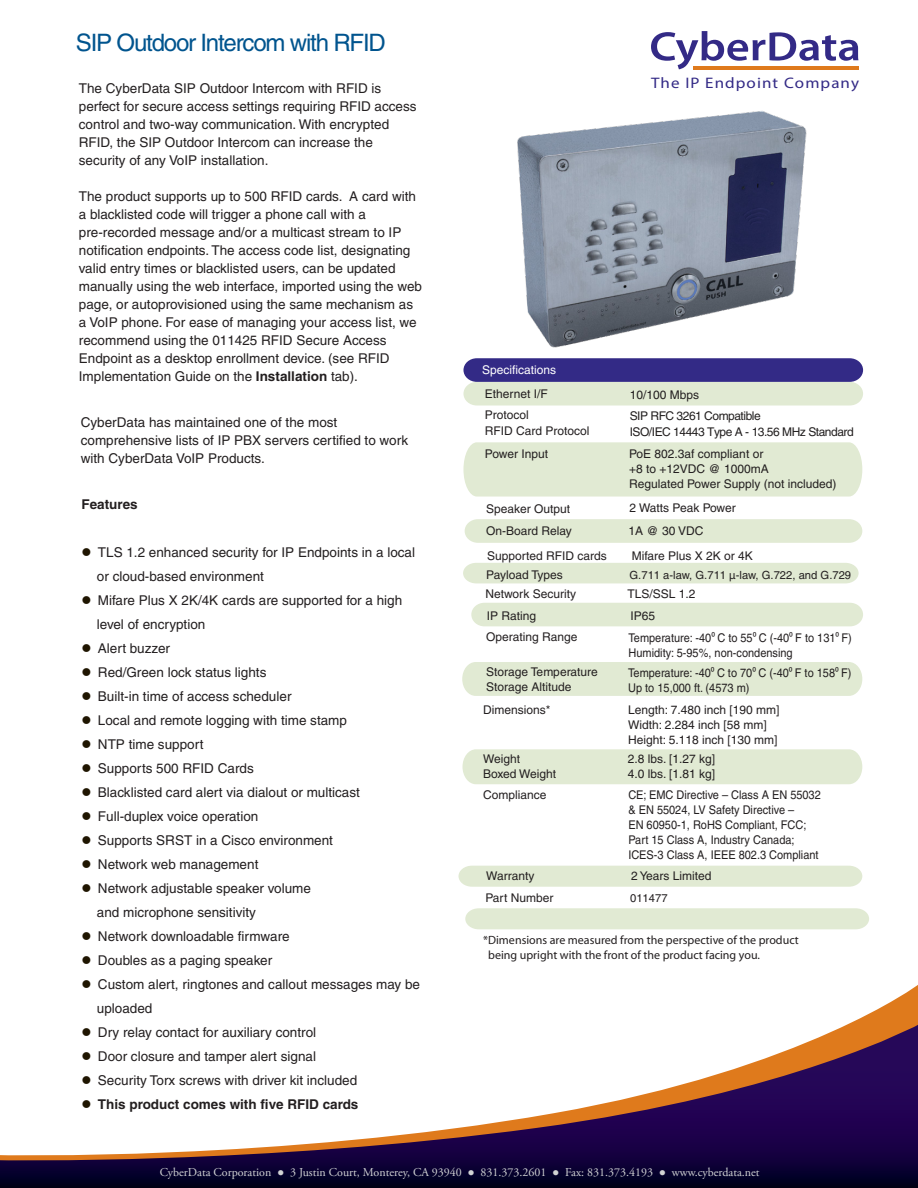
<style>
.page{position:relative;width:918px;height:1188px;background:#fff}
.page>*{position:absolute;margin:0;border:0;box-sizing:border-box;transform-origin:0 0}
.t1{font:24px "Helvetica";letter-spacing:-.05em;color:#00548e}
.t2{font:15.3px "Myriad Pro";letter-spacing:.065em;color:#332a86;scale:1.11 1}
.t3{font:13.5px/18px "Helvetica";color:#231f20}
.t4{font:700 13.5px "Helvetica";color:#231f20}
.t5{font:12px/15px "Helvetica";color:#231f20}
.t6{font:12px/15px "Helvetica";color:#231f20;scale:.91 1}
.t7{font:12px "Adobe Garamond Pro";color:#d1d3d4}
.t8{font:12px/14.4px "Myriad";color:#231f20}
.t9{font:12px "Helvetica";letter-spacing:-.04em;color:#221f1f}
.t10{font:12px "Helvetica";color:#fff}
.t11{font:11.25px "Helvetica";color:#231f20}
.s1{font-weight:700}
.s2{color:#1f1500}
.s3{font-family:"Myriad Pro"}
</style>
<div class="page">
<img style="left:517px;top:111px;width:290px;height:237px">
<div style="left:471px;top:603px;width:392px;height:23px;background:#e1ead3"></div>
<div style="left:462px;top:662px;width:400px;height:34px;background:#e1ead3"></div>
<div style="left:463px;top:563px;width:396px;height:20px;background:#e1ead3"></div>
<svg style="left:651px;top:31px;width:207px;height:38px"></svg>
<hr style="left:693px;top:67px;width:165px;height:3px;background:#df7a1c">
<svg style="left:846px;top:985px;width:72px;height:40px"></svg>
<svg style="left:0;top:1025px;width:918px;height:163px"></svg>
<div style="left:459px;top:866px;width:403px;height:21px;background:#e1ead3"></div>
<div style="left:463px;top:749px;width:399px;height:35px;background:#e1ead3"></div>
<div style="left:463px;top:442px;width:399px;height:55px;background:#e1ead3"></div>
<svg style="left:463px;top:358px;width:400px;height:48px;background:#8d8daf"></svg>
<div style="left:465px;top:519px;width:397px;height:24px;background:#e1ead3"></div>
<div style="left:465px;top:908px;width:404px;height:21px;background:#e1ead3"></div>
<h1 class="t1" style="left:76px;top:29px;width:312px">SIP Outdoor Intercom with RFID</h1>
<p class="t3" style="left:79px;top:79px;width:339px">The CyberData SIP Outdoor Intercom with RFID is perfect for secure access settings requiring RFID access control and two-way communication. With encrypted RFID, the SIP Outdoor Intercom can increase the security of any VoIP installation.</p>
<p class="t3" style="left:79px;top:187px;width:345px">The product supports up to 500 RFID cards. A card with a blacklisted code will trigger a phone call with a pre-recorded message and/or a multicast stream to IP notification endpoints. The access code list, designating valid entry times or blacklisted users, can be updated manually using the web interface, imported using the web page, or autoprovisioned using the same mechanism as a VoIP phone. For ease of managing your access list, we recommend using the 011425 RFID Secure Access Endpoint as a desktop enrollment device. (see RFID Implementation Guide on the <span class="s1">Installation</span> tab).</p>
<p class="t3" style="left:81px;top:413px;width:329px">CyberData has maintained one of the most comprehensive lists of IP PBX servers certified to work with CyberData VoIP Products.</p>
<p class="t4" style="left:81px;top:496px;width:58px">Features</p>
<p class="t3" style="left:97px;top:540px;width:320px;line-height:24px;text-indent:-15px"><span class="s2">●</span> TLS 1.2 enhanced security for IP Endpoints in a local or cloud-based environment</p>
<p class="t3" style="left:97px;top:588px;width:307px;line-height:24px;text-indent:-15px"><span class="s2">●</span> Mifare Plus X 2K/4K cards are supported for a high level of encryption</p>
<p class="t3" style="left:81px;top:639px;width:90px"><span class="s2">●</span> Alert buzzer</p>
<p class="t3" style="left:81px;top:663px;width:187px"><span class="s2">●</span> Red/Green lock status lights</p>
<p class="t3" style="left:81px;top:687px;width:212px"><span class="s2">●</span> Built-in time of access scheduler</p>
<p class="t3" style="left:81px;top:711px;width:267px"><span class="s2">●</span> Local and remote logging with time stamp</p>
<p class="t3" style="left:81px;top:735px;width:124px"><span class="s2">●</span> NTP time support</p>
<p class="t3" style="left:81px;top:759px;width:174px"><span class="s2">●</span> Supports 500 RFID Cards</p>
<p class="t3" style="left:81px;top:783px;width:280px"><span class="s2">●</span> Blacklisted card alert via dialout or multicast</p>
<p class="t3" style="left:81px;top:807px;width:178px"><span class="s2">●</span> Full-duplex voice operation</p>
<p class="t3" style="left:81px;top:831px;width:253px"><span class="s2">●</span> Supports SRST in a Cisco environment</p>
<p class="t3" style="left:81px;top:855px;width:178px"><span class="s2">●</span> Network web management</p>
<p class="t3" style="left:97px;top:876px;width:216px;line-height:24px;text-indent:-15px"><span class="s2">●</span> Network adjustable speaker volume and microphone sensitivity</p>
<p class="t3" style="left:81px;top:928px;width:210px"><span class="s2">●</span> Network downloadable firmware</p>
<p class="t3" style="left:81px;top:952px;width:192px"><span class="s2">●</span> Doubles as a paging speaker</p>
<p class="t3" style="left:97px;top:973px;width:325px;line-height:24px;text-indent:-15px"><span class="s2">●</span> Custom alert, ringtones and callout messages may be uploaded</p>
<p class="t3" style="left:81px;top:1024px;width:236px"><span class="s2">●</span> Dry relay contact for auxiliary control</p>
<p class="t3" style="left:81px;top:1048px;width:236px"><span class="s2">●</span> Door closure and tamper alert signal</p>
<p class="t3" style="left:81px;top:1072px;width:277px"><span class="s2">●</span> Security Torx screws with driver kit included</p>
<p class="t4" style="left:81px;top:1096px;width:279px"><span class="s2">●</span> This product comes with five RFID cards</p>
<p class="t2" style="left:651px;top:73px;width:189px">The IP Endpoint Company</p>
<p class="t10" style="left:482px;top:363px;width:76px">Specifications</p>
<p class="t5" style="left:485px;top:386px;width:64px">Ethernet I/F</p>
<p class="t5" style="left:630px;top:387px;width:71px">10/100 Mbps</p>
<p class="t5" style="left:485px;top:408px;width:46px">Protocol</p>
<p class="t9" style="left:630px;top:409px;width:133px">SIP RFC 3261 Compatible</p>
<p class="t5" style="left:485px;top:424px;width:106px">RFID Card Protocol</p>
<p class="t9" style="left:630px;top:424px;width:226px">ISO/IEC 14443 Type A - 13.56 MHz Standard</p>
<p class="t5" style="left:485px;top:446px;width:65px">Power Input</p>
<p class="t5" style="left:629px;top:446px;width:209px">PoE 802.3af compliant or<br>+8 to +12VDC @ 1000mA<br>Regulated Power Supply (not included)</p>
<p class="t5" style="left:486px;top:502px;width:85px">Speaker Output</p>
<p class="t5" style="left:630px;top:500px;width:108px">2 Watts Peak Power</p>
<p class="t5" style="left:486px;top:524px;width:87px">On-Board Relay</p>
<p class="t5" style="left:629px;top:524px;width:76px">1A @ 30 VDC</p>
<p class="t5" style="left:487px;top:548px;width:121px">Supported RFID cards</p>
<p class="t5" style="left:632px;top:548px;width:123px">Mifare Plus X 2K or 4K</p>
<p class="t5" style="left:486px;top:568px;width:78px">Payload Types</p>
<p class="t11" style="left:630px;top:569px;width:223px">G.711 a-law, G.711 µ-law, G.722, and G.729</p>
<p class="t5" style="left:485px;top:586px;width:92px">Network Security</p>
<p class="t5" style="left:628px;top:586px;width:70px">TLS/SSL 1.2</p>
<p class="t5" style="left:487px;top:609px;width:51px">IP Rating</p>
<p class="t5" style="left:629px;top:605px;width:225px;line-height:21.3px">IP65<br>Temperature: -40<span class="s3">0</span> C to 55<span class="s3">0</span> C (-40<span class="s3">0</span> F to 131<span class="s3">0</span> F)</p>
<p class="t6" style="left:629px;top:645px;width:182px">Humidity: 5-95%, non-condensing</p>
<p class="t5" style="left:486px;top:629px;width:93px">Operating Range</p>
<p class="t5" style="left:486px;top:664px;width:113px">Storage Temperature<br>Storage Altitude</p>
<p class="t6" style="left:628px;top:665px;width:247px">Temperature: -40<span class="s3">0</span> C to 70<span class="s3">0</span> C (-40<span class="s3">0</span> F to 158<span class="s3">0</span> F)<br>Up to 15,000 ft. (4573 m)</p>
<p class="t5" style="left:483px;top:702px;width:69px">Dimensions*</p>
<p class="t5" style="left:483px;top:751px;width:75px">Weight<br>Boxed Weight</p>
<p class="t5" style="left:628px;top:702px;width:153px">Length: 7.480 inch [190 mm]<br>Width: 2.284 inch [58 mm]<br>Height: 5.118 inch [130 mm]</p>
<p class="t5" style="left:628px;top:751px;width:89px">2.8 lbs. [1.27 kg]<br>4.0 lbs. [1.81 kg]</p>
<p class="t5" style="left:483px;top:787px;width:65px">Compliance</p>
<p class="t6" style="left:628px;top:787px;width:213px">CE; EMC Directive – Class A EN 55032 &amp; EN 55024, LV Safety Directive –<br>EN 60950-1, RoHS Compliant, FCC; Part 15 Class A, Industry Canada; ICES-3 Class A, IEEE 802.3 Compliant</p>
<p class="t5" style="left:486px;top:868px;width:50px">Warranty</p>
<p class="t5" style="left:631px;top:868px;width:82px">2 Years Limited</p>
<p class="t5" style="left:485px;top:890px;width:70px">Part Number</p>
<p class="t11" style="left:630px;top:891px;width:39px">011477</p>
<p class="t8" style="left:488px;top:934px;width:312px;text-indent:-5px">*Dimensions are measured from the perspective of the product being upright with the front of the product facing you.</p>
<p class="t7" style="left:160px;top:1165px;width:601px">CyberData Corporation ● 3 Justin Court, Monterey, CA 93940 ● 831.373.2601 ● Fax: 831.373.4193 ● www.cyberdata.net</p>
</div>
